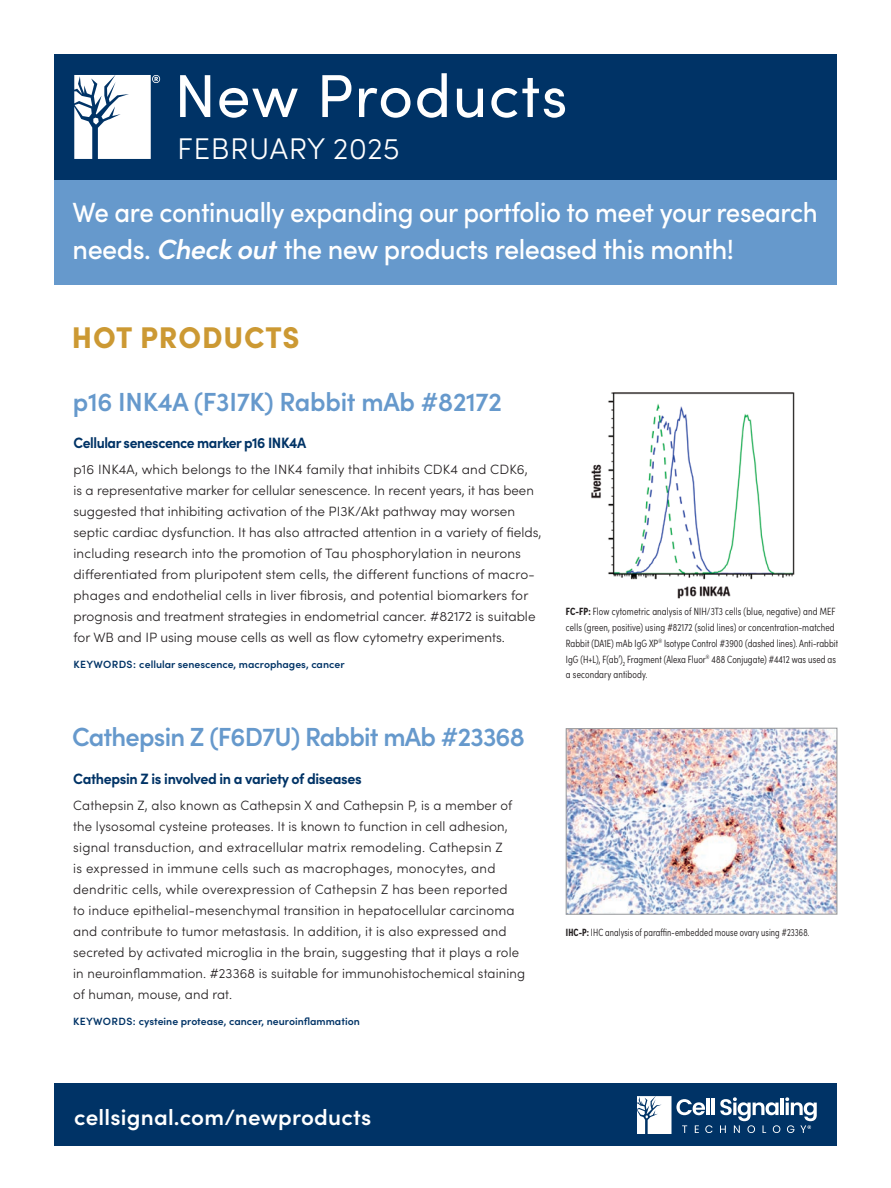
<style>
.page{position:relative;width:891px;height:1188px;background:#fff}
.page>*{position:absolute;margin:0;border:0;box-sizing:border-box;transform-origin:0 0}
.t1{font:60.75px "Sofia Pro";letter-spacing:.015em;color:#fff}
.Display_Month{font:300 30px "Sofia Pro";letter-spacing:.02em;color:#fff}
.t2{font:900 30px "Sofia Pro";letter-spacing:.03em;color:#c93}
.Display_Gold_Box{font:500 27.75px/36.8px "Sofia Pro";letter-spacing:-.02em;color:#fff;scale:.93 1}
.DISPLAY_Hot_Product{font:600 26.25px "Sofia Pro";letter-spacing:-.03em;color:#69c}
.DISPLAY_Hot_Product-2{font:600 26.25px "Sofia Pro";letter-spacing:-.01em;color:#69c}
.t3{font:600 22.2px "Sofia Pro";letter-spacing:.01em;color:#fff}
.Copy_Hot_Product{font:700 15px "Sofia Pro";letter-spacing:-.03em;color:#036;scale:.95 1}
.Copy_Hot_Product-2{font:700 15px "Sofia Pro";letter-spacing:-.03em;color:#036;scale:.93 1}
.Copy_14_Leading_expanded{font:300 13.5px/21px "Sofia Pro";letter-spacing:.01em;color:#231f20}
.Copy_Caption{font:300 10.5px/15.8px "Sofia Pro Condensed";letter-spacing:.01em;color:#231f20}
.Copy_Keywords{font:600 10.5px "Sofia Pro";color:#036}
.Copy_Caption-2{font:300 10.5px "Sofia Pro Condensed";letter-spacing:.01em;color:#231f20;scale:.93 1}
.s1{font-size:60px}
.s2{font-weight:600;font-style:italic}
.s3{font-weight:700}
</style>
<div class="page">
<div style="left:54px;top:54px;width:783px;height:126px;background:#036"></div>
<svg style="left:74px;top:75px;width:86px;height:84px"></svg>
<div style="left:54px;top:1083px;width:783px;height:63px;background:#036"></div>
<svg style="left:637px;top:1096px;width:180px;height:38px"></svg>
<img style="left:591px;top:392px;width:204px;height:207px">
<div style="left:54px;top:180px;width:783px;height:105px;background:#69c"></div>
<img style="left:565px;top:727px;width:273px;height:188px">
<p class="t1" style="left:174px;top:51px;width:395px">New Product<span class="s1">s</span></p>
<p class="Display_Month" style="left:177px;top:127px;width:224px">FEBRUARY 2025</p>
<p class="Display_Gold_Box" style="left:73px;top:192px;width:803px">We are continually expanding our portfolio to meet your research needs. <span class="s2">Check out</span> the new products released this month!</p>
<p class="t2" style="left:72px;top:314px;width:229px">HOT PRODUCTS</p>
<p class="DISPLAY_Hot_Product-2" style="left:73px;top:382px;width:431px">p16 INK4A (F3I7K) Rabbit mAb #82172</p>
<p class="Copy_Hot_Product-2" style="left:74px;top:431px;width:252px">Cellular senescence marker p16 INK4A</p>
<p class="Copy_14_Leading_expanded" style="left:74px;top:458px;width:470px">p16 INK4A, which belongs to the INK4 family that inhibits CDK4 and CDK6,<br>is a representative marker for cellular senescence. In recent years, it has been suggested that inhibiting activation of the PI3K/Akt pathway may worsen septic cardiac dysfunction. It has also attracted attention in a variety of fields, including research into the promotion of Tau phosphorylation in neurons differentiated from pluripotent stem cells, the different functions of macro&shy;phages and endothelial cells in liver fibrosis, and potential biomarkers for prognosis and treatment strategies in endometrial cancer. #82172 is suitable for WB and IP using mouse cells as well as flow cytometry experiments.</p>
<p class="Copy_Keywords" style="left:74px;top:657px;width:273px">KEYWORDS: cellular senescence, macrophages, cancer</p>
<p class="DISPLAY_Hot_Product" style="left:72px;top:717px;width:454px">Cathepsin Z (F6D7U) Rabbit mAb #23368</p>
<p class="Copy_Hot_Product" style="left:73px;top:767px;width:305px">Cathepsin Z is involved in a variety of diseases</p>
<p class="Copy_14_Leading_expanded" style="left:73px;top:794px;width:453px">Cathepsin Z, also known as Cathepsin X and Cathepsin P, is a member of the lysosomal cysteine proteases. It is known to function in cell adhesion, signal transduction, and extracellular matrix remodeling. Cathepsin Z<br>is expressed in immune cells such as macrophages, monocytes, and dendritic cells, while overexpression of Cathepsin Z has been reported<br>to induce epithelial-mesenchymal transition in hepatocellular carcinoma and contribute to tumor metastasis. In addition, it is also expressed and secreted by activated microglia in the brain, suggesting that it plays a role in neuroinflammation. #23368 is suitable for immunohistochemical staining of human, mouse, and rat.</p>
<p class="Copy_Keywords" style="left:73px;top:1014px;width:288px">KEYWORDS: cysteine protease, cancer, neuroinflammation</p>
<p class="Copy_Caption" style="left:566px;top:603px;width:274px"><span class="s3">FC-FP:</span> Flow cytometric analysis of NIH/3T3 cells (blue, negative) and MEF cells (green, positive) using #82172 (solid lines) or concentration-matched Rabbit (DA1E) mAb IgG XP<sup>®</sup> Isotype Control #3900 (dashed lines). Anti-rabbit IgG (H+L), F(ab’)<sub>2</sub> Fragment (Alexa Fluor<sup>®</sup> 488 Conjugate) #4412 was used as a secondary antibody.</p>
<p class="Copy_Caption-2" style="left:566px;top:924px;width:263px"><span class="s3">IHC-P:</span> IHC analysis of paraffin-embedded mouse ovary using #23368.</p>
<h3 class="t3" style="left:74px;top:1101px;width:299px">cellsignal.com/newproducts</h3>
</div>
